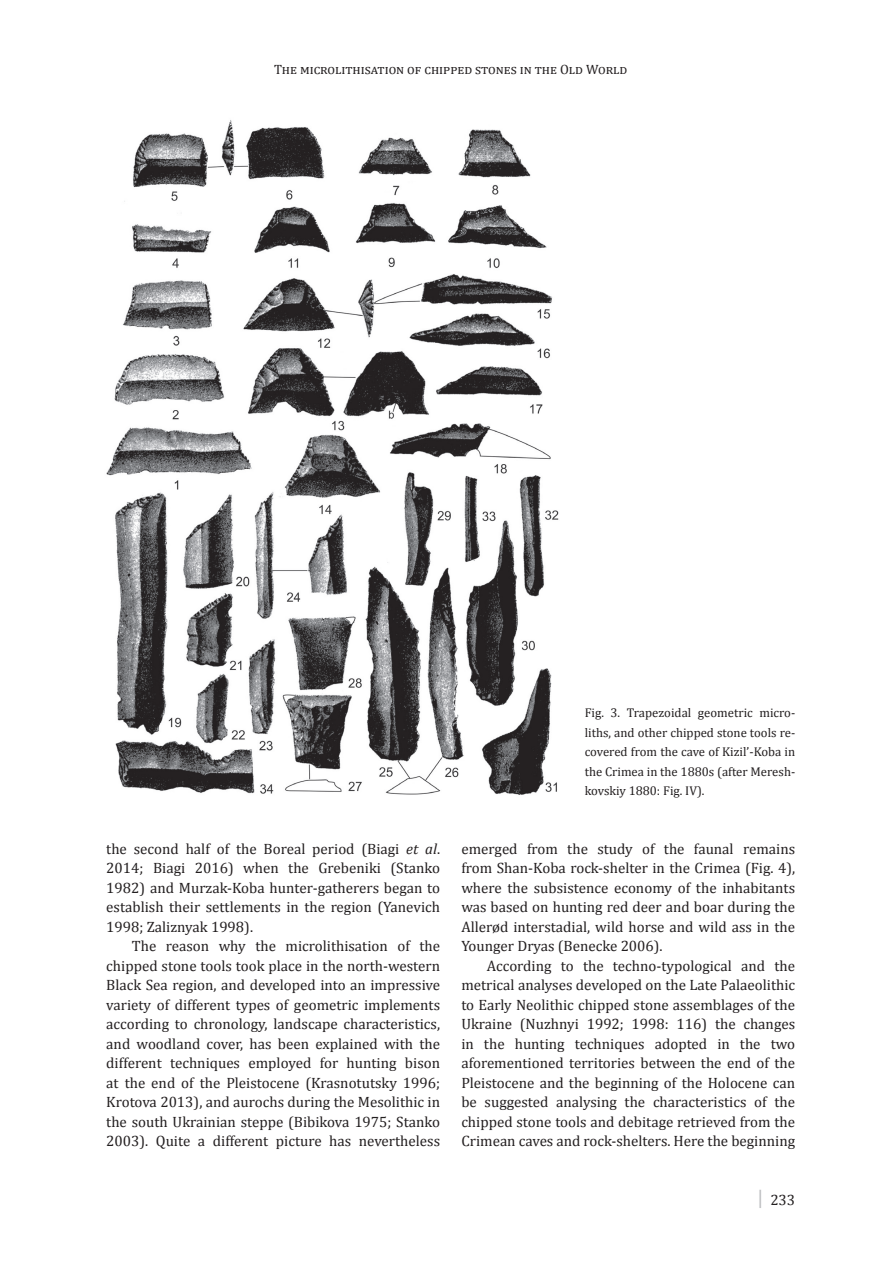
<style>
.page{position:relative;width:893px;height:1263px;background:#fff}
.page>*{position:absolute;margin:0;border:0;box-sizing:border-box;transform-origin:0 0}
.t1{font:15px/19.5px "Cambria";color:#231f20;text-align:justify}
.t2{font:13.5px "Cambria";color:#231f20}
.t3{font:12.75px/19.5px "Cambria";color:#231f20;text-align:justify}
.s1{font-style:italic}
.s2{font-weight:700;color:#bcbdc0}
</style>
<div class="page">
<img style="left:106px;top:120px;width:453px;height:675px">
<p class="t2" style="left:274px;top:61px;width:355px">The microlithisation of chipped stones in the Old World</p>
<p class="t1" style="left:106px;top:839px;width:335px">the second half of the Boreal period (Biagi <span class="s1">et al</span>.<br>2014; Biagi 2016) when the Grebeniki (Stanko 1982) and Murzak-Koba hunter-gatherers began to establish their settlements in the region (Yanevich 1998; Zaliznyak 1998).</p>
<p class="t1" style="left:106px;top:936px;width:335px;text-indent:26px">The reason why the microlithisation of the chipped stone tools took place in the north-western Black Sea region, and developed into an impressive variety of different types of geometric implements according to chronology, landscape characteristics, and woodland cover, has been explained with the different techniques employed for hunting bison at the end of the Pleistocene (Krasnotutsky 1996; Krotova 2013), and aurochs during the Mesolithic in the south Ukrainian steppe (Bibikova 1975; Stanko 2003). Quite a different picture has nevertheless</p>
<p class="t3" style="left:585px;top:703px;width:212px">Fig. 3. Trapezoidal geometric micro&shy;liths, and other chipped stone tools re&shy;covered from the cave of Kizil’-Koba in the Crimea in the 1880s (after Meresh&shy;kovskiy 1880: Fig. IV).</p>
<p class="t1" style="left:461px;top:839px;width:335px">emerged from the study of the faunal remains from Shan-Koba rock-shelter in the Crimea (Fig. 4), where the subsistence economy of the inhabitants was based on hunting red deer and boar during the Allerød interstadial, wild horse and wild ass in the Younger Dryas (Benecke 2006).</p>
<p class="t1" style="left:461px;top:956px;width:335px;text-indent:26px">According to the techno-typological and the metrical analyses developed on the Late Palaeolithic to Early Neolithic chipped stone assemblages of the Ukraine (Nuzhnyi 1992; 1998: 116) the changes in the hunting techniques adopted in the two aforementioned territories between the end of the Pleistocene and the beginning of the Holocene can be suggested analysing the characteristics of the chipped stone tools and debitage retrieved from the Crimean caves and rock-shelters. Here the beginning</p>
<p class="t1" style="left:755px;top:1190px;width:41px"><span class="s2">│</span> 233</p>
</div>
